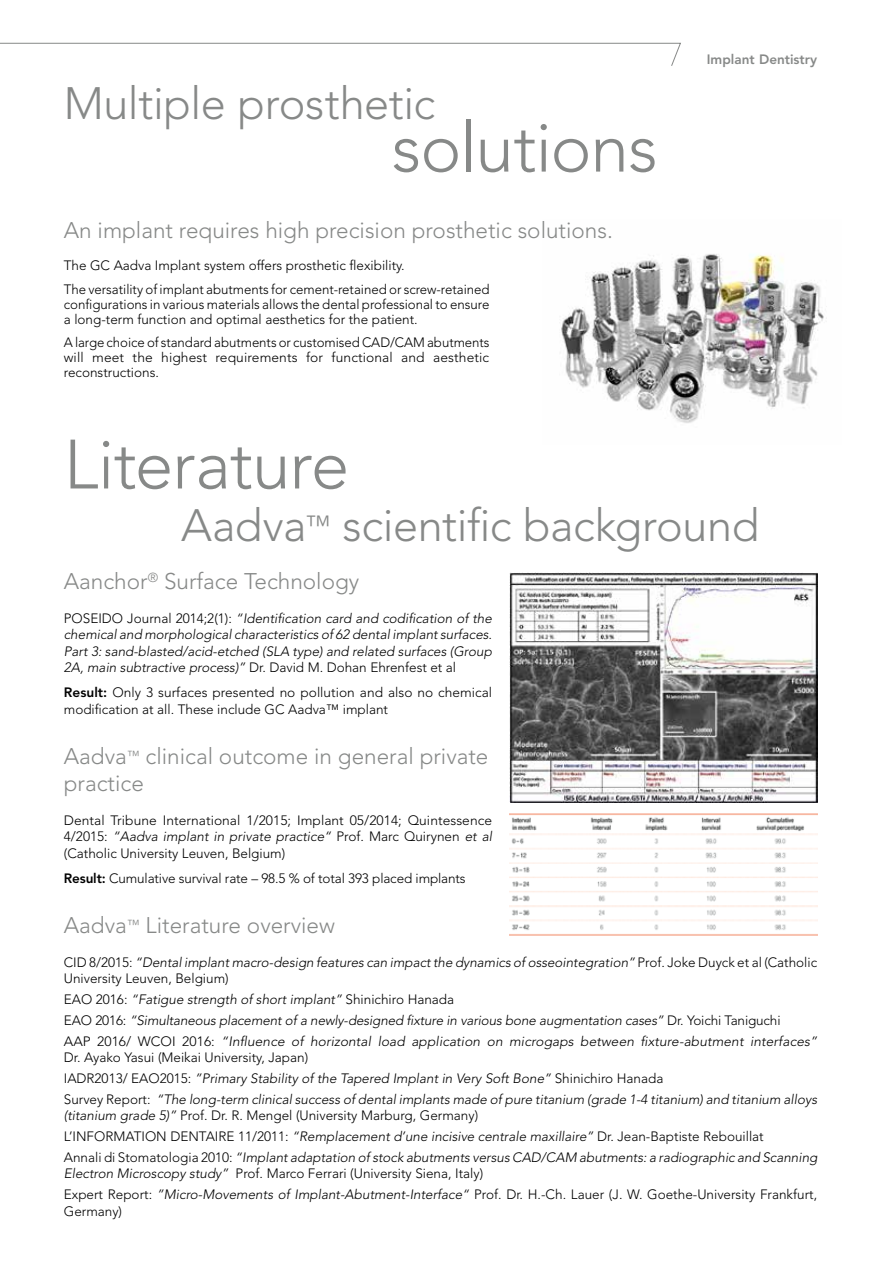
<style>
.page{position:relative;width:881px;height:1263px;background:#fff}
.page>*{position:absolute;margin:0;border:0;box-sizing:border-box;transform-origin:0 0}
.t1{font:300 69px "Avenir LT Std";letter-spacing:-.015em;color:#878988}
.t2{font:300 45px "Avenir LT Std";letter-spacing:-.01em;color:#878988}
.t3{font:300 22.5px/27px "Avenir LT Std";color:#878988}
.t4{font:italic 300 13.5px/20.7px "Avenir LT Std";color:#000}
.t5{font:300 13.5px/16.5px "Avenir LT Std";color:#000}
.t6{font:800 13.5px "Avenir LT Std";color:#878988}
.s1{font-style:normal}
.s2{font-weight:800}
.s3{font-style:italic}
</style>
<div class="page">
<img style="left:561px;top:254px;width:266px;height:169px">
<img style="left:509px;top:572px;width:308px;height:231px">
<img style="left:509px;top:813px;width:308px;height:123px">
<svg style="left:0;top:43px;width:681px;height:23px"></svg>
<h2 class="t2" style="left:64px;top:77px;width:373px">Multiple prosthetic</h2>
<h1 class="t1" style="left:391px;top:107px;width:267px">solutions</h1>
<h3 class="t3" style="left:64px;top:217px;width:550px">An implant requires high precision prosthetic solutions.</h3>
<p class="t5" style="left:64px;top:254px;width:427px;line-height:23.5px">The GC Aadva Implant system offers prosthetic flexibility.<br>The versatility of implant abutments for cement-retained or screw-retained</p>
<p class="t5" style="left:64px;top:297px;width:427px;line-height:15px">configurations in various materials allows the dental professional to ensure a long-term function and optimal aesthetics for the patient.</p>
<p class="t5" style="left:64px;top:335px;width:427px;line-height:15px;text-align:justify">A large choice of standard abutments or customised CAD/CAM abutments will meet the highest requirements for functional and aesthetic reconstructions.</p>
<p class="t6" style="left:706px;top:51px;width:112px">Implant Dentistry</p>
<h1 class="t1" style="left:64px;top:424px;width:287px">Literature</h1>
<h2 class="t2" style="left:181px;top:499px;width:579px">Aadva<sup>™</sup> scientific background</h2>
<h3 class="t3" style="left:64px;top:568px;width:297px">Aanchor<sup>®</sup> Surface Technology</h3>
<p class="t4" style="left:64px;top:610px;width:429px;line-height:16.5px;text-align:justify"><span class="s1">POSEIDO Journal 2014;2(1):</span> “Identification card and codification of the chemical and morphological characteristics of 62 dental implant surfaces.<br>Part 3: sand-blasted/acid-etched (SLA type) and related surfaces (Group 2A, main subtractive process)” <span class="s1">Dr. David M. Dohan Ehrenfest et al</span></p>
<p class="t5" style="left:64px;top:684px;width:429px"><span class="s2">Result:</span> Only 3 surfaces presented no pollution and also no chemical modification at all. These include GC Aadva™ implant</p>
<h3 class="t3" style="left:64px;top:743px;width:426px">Aadva<sup>™</sup> clinical outcome in general private practice</h3>
<p class="t5" style="left:64px;top:812px;width:429px;text-align:justify">Dental Tribune International 1/2015; Implant 05/2014; Quintessence 4/2015: <span class="s3">“Aadva implant in private practice“</span> Prof. Marc Quirynen <span class="s3">et al </span>(Catholic University Leuven, Belgium)</p>
<p class="t5" style="left:64px;top:870px;width:403px"><span class="s2">Result:</span> Cumulative survival rate – 98.5 % of total 393 placed implants</p>
<h3 class="t3" style="left:64px;top:912px;width:272px">Aadva<sup>™</sup> Literature overview</h3>
<p class="t4" style="left:64px;top:954px;width:754px;line-height:16.5px"><span class="s1">CID 8/2015:</span> “Dental implant macro-design features can impact the dynamics of osseointegration” <span class="s1">Prof. Joke Duyck et al (Catholic<br>University Leuven, Belgium)</span></p>
<p class="t4" style="left:64px;top:989px;width:754px"><span class="s1">EAO 2016:</span> “Fatigue strength of short implant” <span class="s1">Shinichiro Hanada<br>EAO 2016:</span> “Simultaneous placement of a newly-designed fixture in various bone augmentation cases” <span class="s1">Dr. Yoichi Taniguchi<br>AAP 2016/ WCOI 2016:</span> “Influence of horizontal load application on microgaps between fixture-abutment interfaces”</p>
<p class="t4" style="left:64px;top:1047px;width:754px"><span class="s1">Dr. Ayako Yasui (Meikai University, Japan)<br>IADR2013/ EAO2015:</span> ”Primary Stability of the Tapered Implant in Very Soft Bone” <span class="s1">Shinichiro Hanada<br>Survey Report:</span> “The long-term clinical success of dental implants made of pure titanium (grade 1-4 titanium) and titanium alloys</p>
<p class="t4" style="left:64px;top:1105px;width:754px">(titanium grade 5)” <span class="s1">Prof. Dr. R. Mengel (University Marburg, Germany)<br>L’INFORMATION DENTAIRE 11/2011:</span> “Remplacement d’une incisive centrale maxillaire” <span class="s1">Dr. Jean-Baptiste Rebouillat<br>Annali di Stomatologia 2010:</span> “Implant adaptation of stock abutments versus CAD/CAM abutments: a radiographic and Scanning</p>
<p class="t5" style="left:64px;top:1163px;width:754px;line-height:20.7px"><span class="s3">Electron Microscopy study”</span> Prof. Marco Ferrari (University Siena, Italy)<br>Expert Report: <span class="s3">”Micro-Movements of Implant-Abutment-Interface“</span> Prof. Dr. H.-Ch. Lauer (J. W. Goethe-University Frankfurt,</p>
<p class="t5" style="left:64px;top:1203px;width:60px">Germany)</p>
</div>
